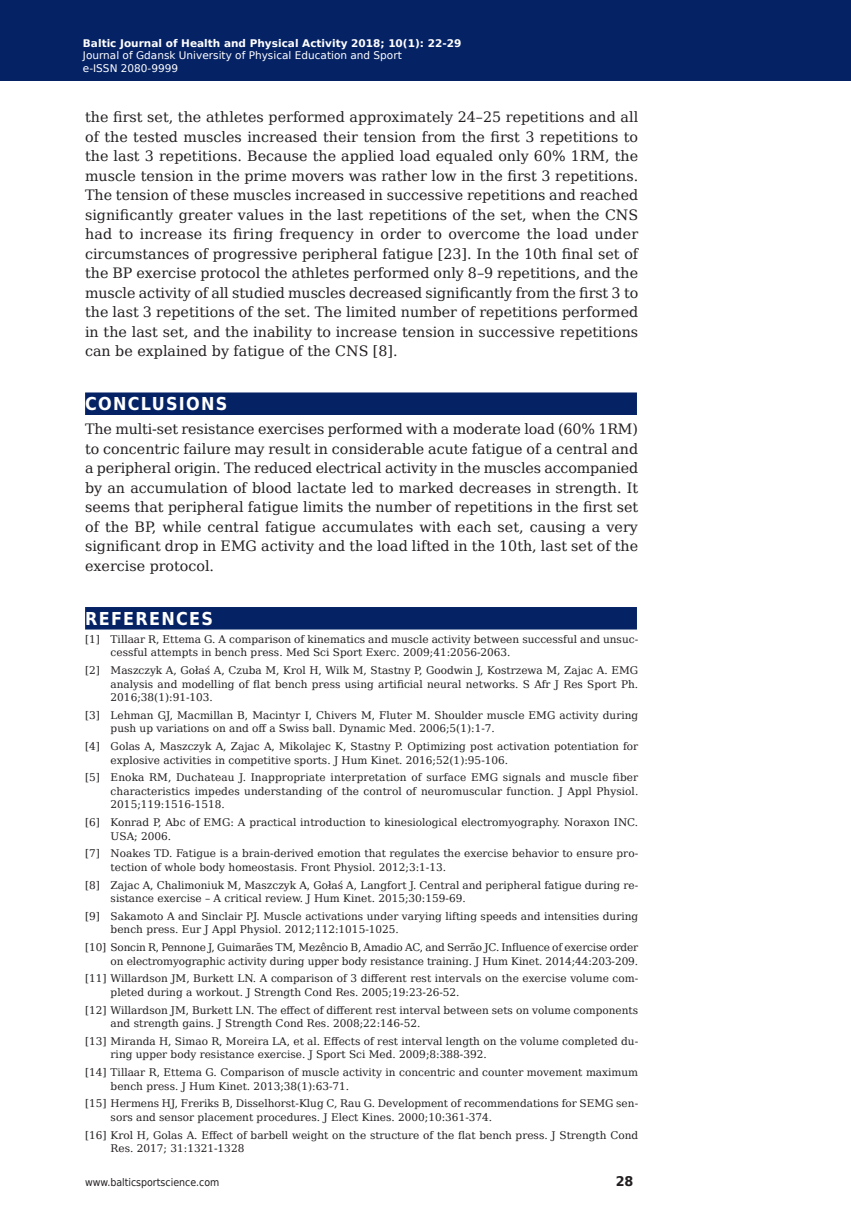
<style>
.page{position:relative;width:851px;height:1212px;background:#fff}
.page>*{position:absolute;margin:0;border:0;box-sizing:border-box;transform-origin:0 0}
.Subhead{font:700 17.85px "DejaVu Sans Condensed";letter-spacing:.07em;color:#fff}
.Body_Text{font:14.25px/19.5px "DejaVu Serif";color:#231f20;text-align:justify}
.t1{font:700 13.35px "DejaVu Sans";color:#231f20;scale:.96 1}
.t2{font:10.5px/13.5px "DejaVu Serif";color:#231f20}
.t3{font:10.5px/12.6px "DejaVu Sans";color:#fff}
.t4{font:700 10.5px "DejaVu Sans";color:#fff}
.t5{font:10.5px "DejaVu Sans Condensed";color:#231f20}
</style>
<div class="page">
<div style="left:85px;top:392px;width:552px;height:23px;background:#052265"></div>
<div style="left:85px;top:607px;width:552px;height:22px;background:#052265"></div>
<div style="left:0;top:0;width:850px;height:80px;background:#052265"></div>
<p class="t4" style="left:86px;top:34px;width:358px">Baltic Journal of Health and Physical Activity 2014; 1(1): 1-4</p>
<p class="t3" style="left:86px;top:48px;width:320px">Journal of Gdansk University of Physical Education and Sport e-ISSN 2080-9999</p>
<p class="Body_Text" style="left:85px;top:107px;width:554px">the first set, the athletes performed approximately 24–25 repetitions and all of the tested muscles increased their tension from the first 3 repetitions to the last 3 repetitions. Because the applied load equaled only 60% 1RM, the muscle tension in the prime movers was rather low in the first 3 repetitions.<br>The tension of these muscles increased in successive repetitions and reached significantly greater values in the last repetitions of the set, when the CNS had to increase its firing frequency in order to overcome the load under circumstances of progressive peripheral fatigue [23]. In the 10th final set of the BP exercise protocol the athletes performed only 8–9 repetitions, and the muscle activity of all studied muscles decreased significantly from the first 3 to the last 3 repetitions of the set. The limited number of repetitions performed in the last set, and the inability to increase tension in successive repetitions can be explained by fatigue of the CNS [8].</p>
<p class="Subhead" style="left:85px;top:389px;width:144px">CONCLUSIONS</p>
<p class="Body_Text" style="left:85px;top:419px;width:554px">The multi-set resistance exercises performed with a moderate load (60% 1RM) to concentric failure may result in considerable acute fatigue of a central and a peripheral origin. The reduced electrical activity in the muscles accompanied by an accumulation of blood lactate led to marked decreases in strength. It seems that peripheral fatigue limits the number of repetitions in the first set of the BP, while central fatigue accumulates with each set, causing a very significant drop in EMG activity and the load lifted in the 10th, last set of the exercise protocol.</p>
<p class="Subhead" style="left:85px;top:604px;width:129px">REFERENCES</p>
<p class="t2" style="left:111px;top:632px;width:529px;text-indent:-26px">[1] Tillaar R, Ettema G. A comparison of kinematics and muscle activity between successful and unsuc&shy;cessful attempts in bench press. Med Sci Sport Exerc. 2009;41:2056-2063.</p>
<p class="t2" style="left:111px;top:663px;width:529px;text-align:justify;text-indent:-26px">[2] Maszczyk A, Gołaś A, Czuba M, Krol H, Wilk M, Stastny P, Goodwin J, Kostrzewa M, Zajac A. EMG analysis and modelling of flat bench press using artificial neural networks. S Afr J Res Sport Ph.<br>2016;38(1):91-103.</p>
<p class="t2" style="left:111px;top:708px;width:529px;text-indent:-26px">[3] Lehman GJ, Macmillan B, Macintyr I, Chivers M, Fluter M. Shoulder muscle EMG activity during push up variations on and off a Swiss ball. Dynamic Med. 2006;5(1):1-7.</p>
<p class="t2" style="left:111px;top:739px;width:529px;text-indent:-26px">[4] Golas A, Maszczyk A, Zajac A, Mikolajec K, Stastny P. Optimizing post activation potentiation for explosive activities in competitive sports. J Hum Kinet. 2016;52(1):95-106.</p>
<p class="t2" style="left:111px;top:771px;width:529px;text-align:justify;text-indent:-26px">[5] Enoka RM, Duchateau J. Inappropriate interpretation of surface EMG signals and muscle fiber characteristics impedes understanding of the control of neuromuscular function. J Appl Physiol.<br>2015;119:1516-1518.</p>
<p class="t2" style="left:111px;top:815px;width:529px;text-indent:-26px">[6] Konrad P, Abc of EMG: A practical introduction to kinesiological electromyography. Noraxon INC.<br>USA; 2006.</p>
<p class="t2" style="left:111px;top:847px;width:529px;text-indent:-26px">[7] Noakes TD. Fatigue is a brain-derived emotion that regulates the exercise behavior to ensure pro&shy;tection of whole body homeostasis. Front Physiol. 2012;3:1-13.</p>
<p class="t2" style="left:111px;top:878px;width:529px;text-indent:-26px">[8] Zajac A, Chalimoniuk M, Maszczyk A, Gołaś A, Langfort J. Central and peripheral fatigue during re&shy;sistance exercise – A critical review. J Hum Kinet. 2015;30:159-69.</p>
<p class="t2" style="left:111px;top:909px;width:529px;text-indent:-26px">[9] Sakamoto A and Sinclair PJ. Muscle activations under varying lifting speeds and intensities during bench press. Eur J Appl Physiol. 2012;112:1015-1025.</p>
<p class="t2" style="left:85px;top:940px;width:554px;text-align:right">[10] Soncin R, Pennone J, Guimarães TM, Mezêncio B, Amadio AC, and Serrão JC. Influence of exercise order on electromyographic activity during upper body resistance training. J Hum Kinet. 2014;44:203-209.</p>
<p class="t2" style="left:111px;top:972px;width:529px;text-indent:-26px">[11] Willardson JM, Burkett LN. A comparison of 3 different rest intervals on the exercise volume com&shy;pleted during a workout. J Strength Cond Res. 2005;19:23-26-52.</p>
<p class="t2" style="left:111px;top:1003px;width:529px;text-indent:-26px">[12] Willardson JM, Burkett LN. The effect of different rest interval between sets on volume components and strength gains. J Strength Cond Res. 2008;22:146-52.</p>
<p class="t2" style="left:111px;top:1034px;width:529px;text-indent:-26px">[13] Miranda H, Simao R, Moreira LA, et al. Effects of rest interval length on the volume completed du&shy;ring upper body resistance exercise. J Sport Sci Med. 2009;8:388-392.</p>
<p class="t2" style="left:111px;top:1065px;width:529px;text-indent:-26px">[14] Tillaar R, Ettema G. Comparison of muscle activity in concentric and counter movement maximum bench press. J Hum Kinet. 2013;38(1):63-71.</p>
<p class="t2" style="left:111px;top:1097px;width:529px;text-indent:-26px">[15] Hermens HJ, Freriks B, Disselhorst-Klug C, Rau G. Development of recommendations for SEMG sen&shy;sors and sensor placement procedures. J Elect Kines. 2000;10:361-374.</p>
<p class="t2" style="left:111px;top:1128px;width:529px;text-indent:-26px">[16] Krol H, Golas A. Effect of barbell weight on the structure of the flat bench press. J Strength Cond<br>Res. 2017; 31:1321-1328</p>
<p class="t4" style="left:83px;top:34px;width:380px">Baltic Journal of Health and Physical Activity 2018; 10(1): 22-29</p>
<p class="t3" style="left:83px;top:49px;width:320px">Journal of Gdansk University of Physical Education and Sport</p>
<p class="t3" style="left:83px;top:62px;width:97px">e-ISSN 2080-9999</p>
<p class="t5" style="left:85px;top:1174px;width:136px">www.balticsportscience.com</p>
<p class="t1" style="left:615px;top:1170px;width:20px">28</p>
</div>
